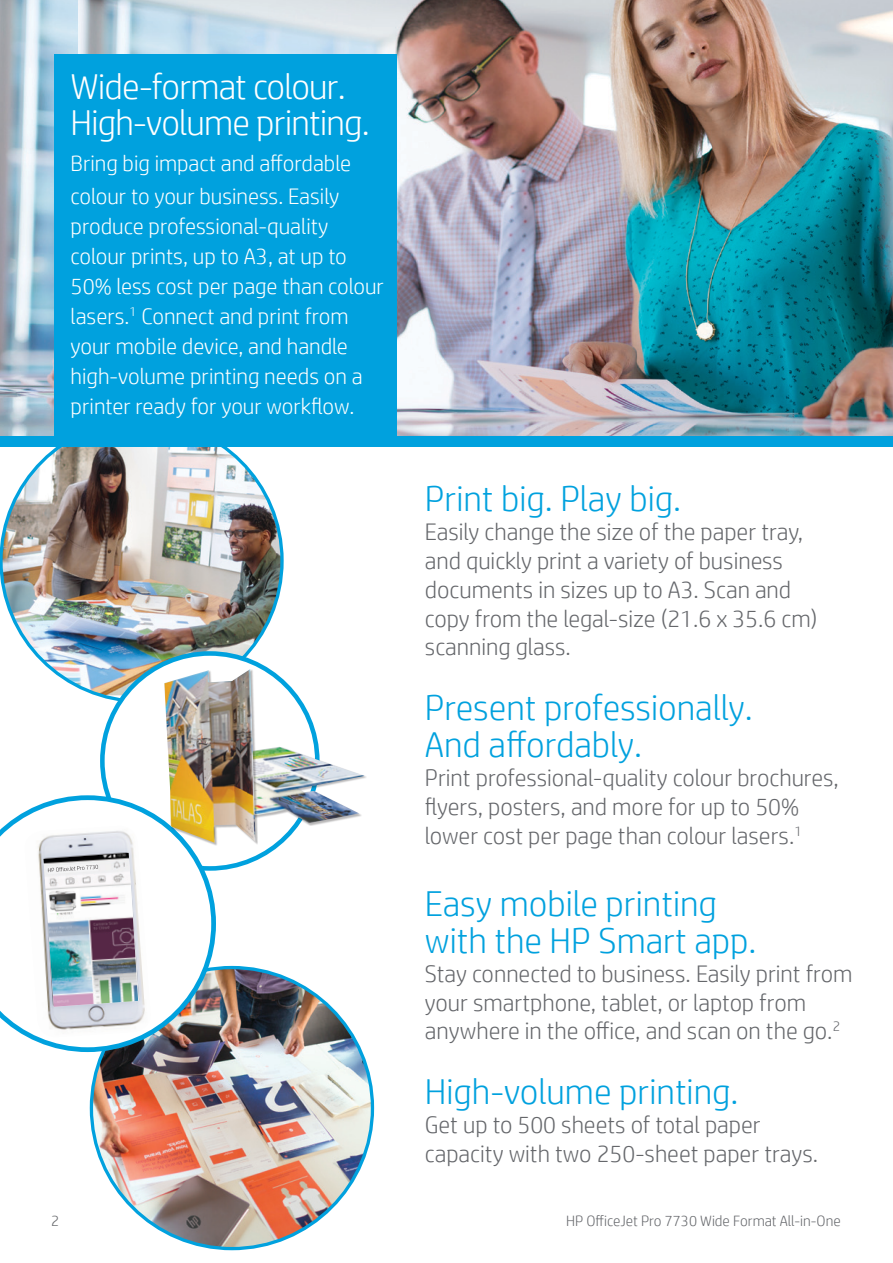
<style>
.page{position:relative;width:893px;height:1263px;background:#fff}
.page>*{position:absolute;margin:0;border:0;box-sizing:border-box;transform-origin:0 0}
.t1{font:300 36px/37.2px "HP Simplified";color:#00a1de}
.t2{font:300 36px/36px "HP Simplified";letter-spacing:-.02em;color:#fff}
.t3{font:300 24px/28.8px "HP Simplified";color:#65676b}
.t4{font:300 22.5px/30px "HP Simplified";color:#fff}
.t5{font:300 15px "HP Simplified";color:#65676b}
</style>
<div class="page">
<img style="left:1px;top:447px;width:281px;height:248px">
<img style="left:91px;top:967px;width:281px;height:281px;border-radius:141px">
<div style="left:102px;top:653px;width:215px;height:215px;background:#fff;border-radius:50%"></div>
<div style="left:173px;top:747px;width:194px;height:79px;background:#231f20;opacity:.32"></div>
<img style="left:258px;top:747px;width:106px;height:76px">
<svg style="left:0;top:795px;width:216px;height:257px"></svg>
<img style="left:23px;top:826px;width:129px;height:212px">
<img style="left:43px;top:853px;width:96px;height:154px">
<img style="left:0;top:0;width:78px;height:436px">
<img style="left:78px;top:0;width:815px;height:436px">
<div style="left:0;top:436px;width:893px;height:11px;background:#00a1de"></div>
<div style="left:54px;top:54px;width:343px;height:389px;background:#00a1de"></div>
<div style="left:164px;top:669px;width:94px;height:177px;background:#231f20;opacity:.32"></div>
<img style="left:164px;top:669px;width:91px;height:174px">
<h1 class="t2" style="left:71px;top:67px;width:301px">Wide-format colour.<br>High-volume printing.</h1>
<p class="t4" style="left:71px;top:146px;width:282px;line-height:33px">Bring big impact and affordable colour to your business. Easily</p>
<p class="t4" style="left:71px;top:210px;width:315px">produce professional-quality colour prints, up to A3, at up to<br>50% less cost per page than colour lasers.<sup>1</sup> Connect and print from your mobile device, and handle high-volume printing needs on a printer ready for your workflow.</p>
<h1 class="t1" style="left:425px;top:479px;width:258px">Print big. Play big.</h1>
<p class="t3" style="left:425px;top:517px;width:394px">Easily change the size of the paper tray, and quickly print a variety of business documents in sizes up to A3. Scan and copy from the legal-size (21.6 x 35.6 cm) scanning glass.</p>
<h1 class="t1" style="left:425px;top:688px;width:329px">Present professionally.<br>And affordably.</h1>
<p class="t3" style="left:425px;top:763px;width:415px">Print professional-quality colour brochures, flyers, posters, and more for up to 50% lower cost per page than colour lasers.<sup>1</sup></p>
<h1 class="t1" style="left:425px;top:884px;width:333px">Easy mobile printing with the HP Smart app.</h1>
<p class="t3" style="left:425px;top:958px;width:429px">Stay connected to business. Easily print from your smartphone, tablet, or laptop from anywhere in the office, and scan on the go.<sup>2</sup></p>
<h1 class="t1" style="left:425px;top:1072px;width:315px">High-volume printing.</h1>
<p class="t3" style="left:425px;top:1110px;width:395px">Get up to 500 sheets of total paper capacity with two 250-sheet paper trays.</p>
<p class="t5" style="left:51px;top:1210px;width:10px">2</p>
<p class="t5" style="left:566px;top:1210px;width:276px">HP OfficeJet Pro 7730 Wide Format All-in-One</p>
</div>
